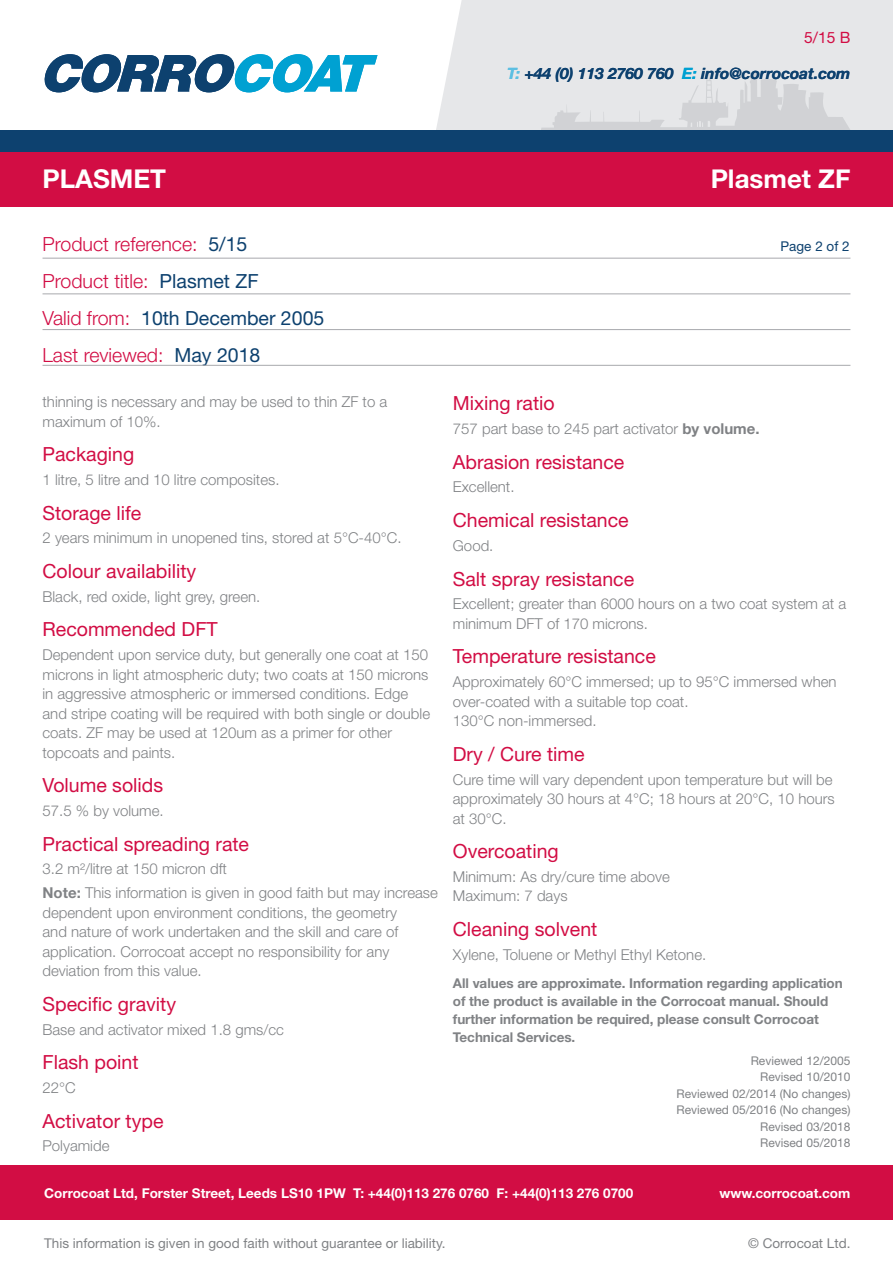
<style>
.page{position:relative;width:893px;height:1263px;background:#fff}
.page>*{position:absolute;margin:0;border:0;box-sizing:border-box;transform-origin:0 0}
.t1{font:700 25.95px "Helvetica Neue LT Std";color:#fff}
.Paragraph_Style_1{font:19.5px "Helvetica Neue LT Std";color:#d20d44}
.t2{font:300 19.5px "Helvetica Neue LT Std";color:#d20d44}
.t3{font:19.5px "Helvetica Neue LT Std";color:#0d416f}
.t4{font:italic 700 15.6px "Helvetica Neue LT Std";color:#0d416f}
.t5{font:15.6px "Helvetica Neue LT Std";color:#d20d44}
.Paragraph_Style_1-2{font:300 15px/19.5px "Helvetica Neue LT Std";color:#808285}
.Paragraph_Style_2{font:300 15px/19.5px "Helvetica Neue LT Std";color:#808285}
.Paragraph_Style_2-2{font:700 13.5px/18px "Helvetica Neue LT Std";letter-spacing:-.005em;color:#808285}
.t6{font:700 13.5px "Helvetica Neue LT Std";color:#fff}
.t7{font:13.5px "Helvetica Neue LT Std";color:#808285}
.t8{font:13.5px "Helvetica Neue LT Std";color:#0d416f}
.t9{font:12px "Helvetica Neue LT Std";color:#808285}
.s1{color:#5dbfe2}
.s2{color:#00a1d2}
.s3{font-weight:400;color:#0d416f}
.s4{font-weight:300;color:#d20d44}
.s5{font-weight:700}
</style>
<div class="page">
<div style="left:0;top:1165px;width:893px;height:55px;background:#d20d44"></div>
<div style="left:436px;top:0;width:457px;height:131px;background:#e6e7e9"></div>
<svg style="left:541px;top:74px;width:309px;height:57px;background:#dadcdf"></svg>
<div style="left:0;top:152px;width:893px;height:55px;background:#d20d44"></div>
<svg style="left:44px;top:54px;width:333px;height:38px"></svg>
<div style="left:0;top:131px;width:893px;height:21px;background:#0d416f"></div>
<hr style="left:43px;top:258px;width:807px;height:1px;background:#a8a9ad">
<hr style="left:43px;top:293px;width:807px;height:1px;background:#a8a9ad">
<hr style="left:43px;top:365px;width:807px;height:1px;background:#a8a9ad">
<hr style="left:43px;top:329px;width:807px;height:1px;background:#a8a9ad">
<p class="t5" style="left:804px;top:28px;width:48px">5/15 B</p>
<p class="t1" style="left:43px;top:163px;width:125px">PLASMET</p>
<p class="t4" style="left:507px;top:64px;width:345px"><span class="s1">T:</span> +44 (0) 113 2760 760 <span class="s2">E:</span> info@corrocoat.com</p>
<p class="t1" style="left:711px;top:163px;width:141px">Plasmet ZF</p>
<p class="t2" style="left:43px;top:232px;width:206px">Product reference: <span class="s3">5/15</span></p>
<p class="t8" style="left:781px;top:238px;width:71px">Page 2 of 2</p>
<p class="t2" style="left:43px;top:269px;width:218px">Product title: <span class="s3">Plasmet ZF</span></p>
<p class="t3" style="left:43px;top:306px;width:283px"><span class="s4">Valid from:</span> 10th December 2005</p>
<p class="t2" style="left:43px;top:343px;width:219px">Last reviewed: <span class="s3">May 2018</span></p>
<p class="Paragraph_Style_2" style="left:43px;top:392px;width:346px">thinning is necessary and may be used to thin ZF to a maximum of 10%.</p>
<p class="Paragraph_Style_1" style="left:43px;top:443px;width:93px">Packaging</p>
<p class="Paragraph_Style_1-2" style="left:43px;top:470px;width:239px">1 litre, 5 litre and 10 litre composites.</p>
<p class="Paragraph_Style_1" style="left:43px;top:501px;width:100px">Storage life</p>
<p class="Paragraph_Style_1-2" style="left:43px;top:528px;width:361px">2 years minimum in unopened tins, stored at 5°C-40°C.</p>
<p class="Paragraph_Style_1" style="left:43px;top:559px;width:155px">Colour availability</p>
<p class="Paragraph_Style_1-2" style="left:43px;top:586px;width:219px">Black, red oxide, light grey, green.</p>
<p class="Paragraph_Style_1" style="left:43px;top:618px;width:177px">Recommended DFT</p>
<p class="Paragraph_Style_1-2" style="left:43px;top:645px;width:389px">Dependent upon service duty, but generally one coat at 150 microns in light atmospheric duty; two coats at 150 microns in aggressive atmospheric or immersed conditions. Edge and stripe coating will be required with both single or double coats. ZF may be used at 120um as a primer for other topcoats and paints.</p>
<p class="Paragraph_Style_1" style="left:43px;top:774px;width:122px">Volume solids</p>
<p class="Paragraph_Style_1-2" style="left:43px;top:801px;width:123px">57.5 % by volume.</p>
<p class="Paragraph_Style_1" style="left:43px;top:832px;width:208px">Practical spreading rate</p>
<p class="Paragraph_Style_1-2" style="left:43px;top:859px;width:186px">3.2 m²/litre at 150 micron dft</p>
<p class="Paragraph_Style_1-2" style="left:43px;top:883px;width:397px"><span class="s5">Note:</span> This information is given in good faith but may increase dependent upon environment conditions, the geometry<br>and nature of work undertaken and the skill and care of application. Corrocoat accept no responsibility for any deviation from this value.</p>
<p class="Paragraph_Style_1" style="left:43px;top:992px;width:135px">Specific gravity</p>
<p class="Paragraph_Style_2" style="left:43px;top:1019px;width:243px">Base and activator mixed 1.8 gms/cc</p>
<p class="Paragraph_Style_1" style="left:43px;top:1051px;width:98px">Flash point</p>
<p class="Paragraph_Style_2" style="left:43px;top:1077px;width:35px">22°C</p>
<p class="Paragraph_Style_1" style="left:43px;top:1109px;width:122px">Activator type</p>
<p class="Paragraph_Style_2" style="left:43px;top:1135px;width:68px">Polyamide</p>
<p class="Paragraph_Style_1" style="left:453px;top:392px;width:103px">Mixing ratio</p>
<p class="Paragraph_Style_1-2" style="left:453px;top:419px;width:308px">757 part base to 245 part activator <span class="s5">by volume.</span></p>
<p class="Paragraph_Style_1" style="left:453px;top:450px;width:173px">Abrasion resistance</p>
<p class="Paragraph_Style_2" style="left:453px;top:477px;width:63px">Excellent.</p>
<p class="Paragraph_Style_1" style="left:453px;top:508px;width:177px">Chemical resistance</p>
<p class="Paragraph_Style_1-2" style="left:453px;top:535px;width:42px">Good.</p>
<p class="Paragraph_Style_1" style="left:453px;top:567px;width:183px">Salt spray resistance</p>
<p class="Paragraph_Style_1-2" style="left:453px;top:594px;width:395px">Excellent; greater than 6000 hours on a two coat system at a minimum DFT of 170 microns.</p>
<p class="Paragraph_Style_1" style="left:453px;top:645px;width:204px">Temperature resistance</p>
<p class="Paragraph_Style_2" style="left:453px;top:672px;width:385px">Approximately 60°C immersed; up to 95°C immersed when over-coated with a suitable top coat.<br>130°C non-immersed.</p>
<p class="Paragraph_Style_1" style="left:453px;top:742px;width:133px">Dry / Cure time</p>
<p class="Paragraph_Style_2" style="left:453px;top:769px;width:383px">Cure time will vary dependent upon temperature but will be approximately 30 hours at 4°C; 18 hours at 20°C, 10 hours at 30°C.</p>
<p class="Paragraph_Style_1" style="left:453px;top:840px;width:107px">Overcoating</p>
<p class="Paragraph_Style_2" style="left:453px;top:866px;width:218px">Minimum: As dry/cure time above<br>Maximum: 7 days</p>
<p class="Paragraph_Style_1" style="left:453px;top:917px;width:146px">Cleaning solvent</p>
<p class="Paragraph_Style_2" style="left:453px;top:944px;width:255px">Xylene, Toluene or Methyl Ethyl Ketone.</p>
<p class="Paragraph_Style_2-2" style="left:453px;top:974px;width:391px">All values are approximate. Information regarding application of the product is available in the Corrocoat manual. Should further information be required, please consult Corrocoat Technical Services.</p>
<p class="t9" style="left:751px;top:1053px;width:101px">Reviewed 12/2005</p>
<p class="t9" style="left:760px;top:1070px;width:92px">Revised 10/2010</p>
<p class="t9" style="left:677px;top:1086px;width:175px">Reviewed 02/2014 (No changes)</p>
<p class="t9" style="left:677px;top:1103px;width:175px">Reviewed 05/2016 (No changes)</p>
<p class="t9" style="left:760px;top:1119px;width:92px">Revised 03/2018</p>
<p class="t9" style="left:760px;top:1136px;width:92px">Revised 05/2018</p>
<p class="t6" style="left:44px;top:1184px;width:591px">Corrocoat Ltd, Forster Street, Leeds LS10 1PW T: +44(0)113 276 0760 F: +44(0)113 276 0700</p>
<p class="t6" style="left:719px;top:1184px;width:132px">www.corrocoat.com</p>
<p class="t7" style="left:44px;top:1235px;width:403px">This information is given in good faith without guarantee or liability.</p>
<p class="t7" style="left:748px;top:1235px;width:104px">© Corrocoat Ltd.</p>
</div>
